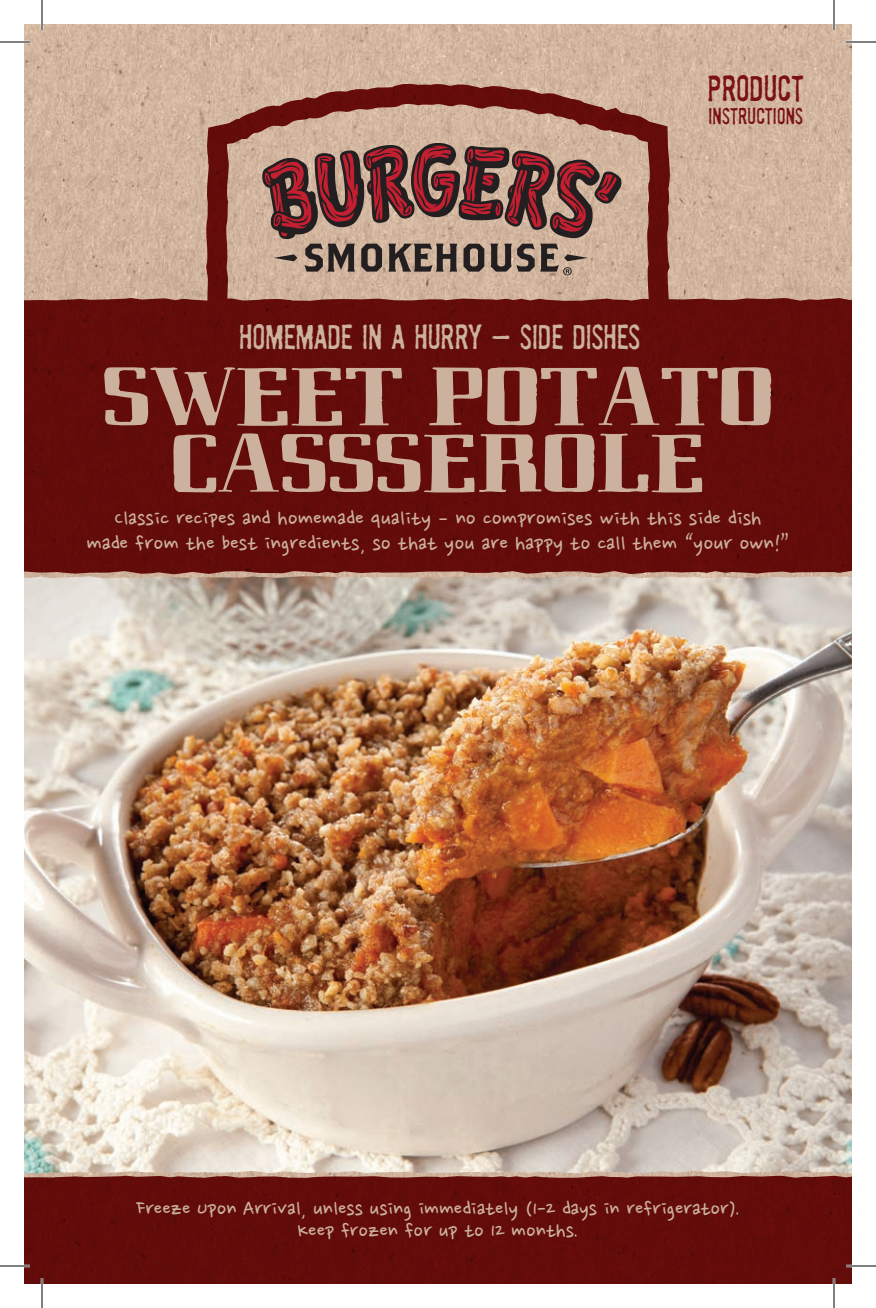
<style>
.page{position:relative;width:876px;height:1308px;background:#fff}
.page>*{position:absolute;margin:0;border:0;box-sizing:border-box;transform-origin:0 0}
.t1{font:135.6px "Bastard";color:#ccb19e;scale:.9 1}
.t2{font:300 33.4px "Badhouse";color:#7a1211}
.t3{font:300 32px "Badhouse";letter-spacing:-.005em;color:#ccb19e}
.t4{font:24.8px/24.8px "Nanum Pen";color:#ccb19e;text-align:center}
.t5{font:24px/22px "Nanum Pen";color:#ccb19e;text-align:center}
.t6{font:300 21px "Badhouse";color:#7a1211}
</style>
<div class="page">
<img style="left:24px;top:24px;width:828px;height:1152px">
<img style="left:24px;top:576px;width:828px;height:597px">
<div style="left:24px;top:1176px;width:828px;height:108px;background:#630c0a"></div>
<svg style="left:192px;top:82px;width:489px;height:494px;background:#b48776"></svg>
<div style="left:24px;top:298px;width:828px;height:276px;background:#630c0a"></div>
<svg style="left:262px;top:143px;width:360px;height:133px;background:#956c63"></svg>
<hr style="left:0;top:41px;width:30px;height:2px;background:#fff">
<hr style="left:846px;top:41px;width:30px;height:2px;background:#fff">
<hr style="left:0;top:1265px;width:30px;height:2px;background:#fff">
<hr style="left:846px;top:1265px;width:30px;height:2px;background:#fff">
<hr style="left:41px;top:0;width:2px;height:30px;background:#fff">
<hr style="left:41px;top:1278px;width:2px;height:30px;background:#fff">
<hr style="left:833px;top:0;width:2px;height:30px;background:#fff">
<hr style="left:833px;top:1278px;width:2px;height:30px;background:#fff">
<hr style="left:0;top:42px;width:30px;height:1px;background:#000">
<hr style="left:846px;top:42px;width:30px;height:1px;background:#000">
<hr style="left:0;top:1266px;width:30px;height:1px;background:#000">
<hr style="left:846px;top:1266px;width:30px;height:1px;background:#000">
<hr style="left:42px;top:0;width:1px;height:30px;background:#000">
<hr style="left:42px;top:1278px;width:1px;height:30px;background:#000">
<hr style="left:834px;top:0;width:1px;height:30px;background:#000">
<hr style="left:834px;top:1278px;width:1px;height:30px;background:#000">
<h2 class="t2" style="left:707px;top:65px;width:98px">PRODUCT</h2>
<p class="t6" style="left:708px;top:101px;width:96px">INSTRUCTIONS</p>
<p class="t3" style="left:239px;top:314px;width:403px">HOMEMADE IN A HURRY — SIDE DISHES</p>
<h1 class="t1" style="left:103px;top:299px;width:747px">Sweet Potato</h1>
<h1 class="t1" style="left:172px;top:366px;width:594px">cassserole</h1>
<p class="t4" style="left:86px;top:507px;width:705px">Classic recipes and homemade quality – no compromises with this side dish<br>made from the best ingredients, so that you are happy to call them “your own!”</p>
<p class="t5" style="left:136px;top:1199px;width:606px">Freeze Upon Arrival, unless using immediately (1-2 days in refrigerator).<br>Keep frozen for up to 12 months.</p>
</div>
